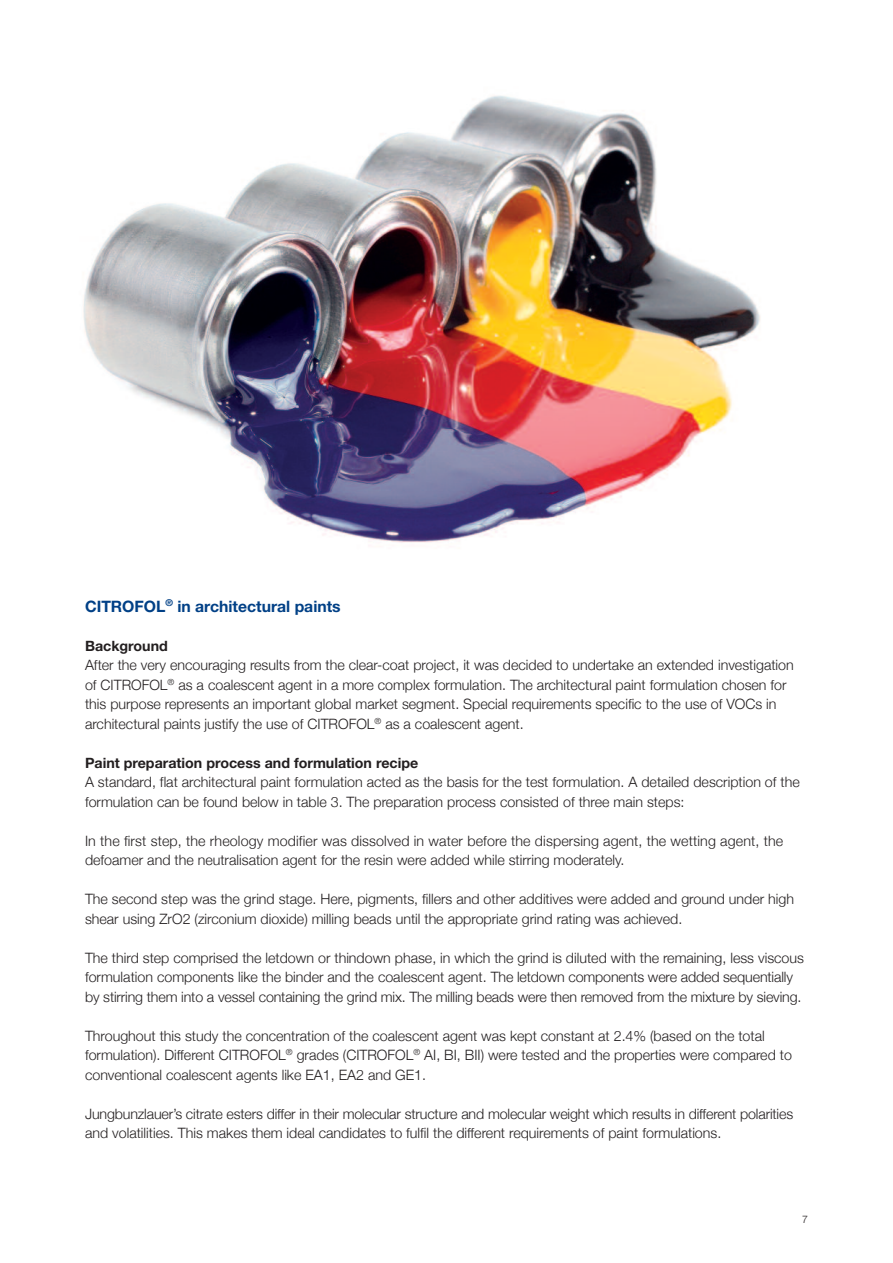
<style>
.page{position:relative;width:893px;height:1263px;background:#fff}
.page>*{position:absolute;margin:0;border:0;box-sizing:border-box;transform-origin:0 0}
.t1{font:700 15.75px "Helvetica Neue";color:#014086}
.t2{font:300 14.25px/19.5px "Helvetica Neue";color:#231f20}
.t3{font:700 14.25px "Helvetica Neue";color:#231f20}
.t4{font:300 10.5px "Helvetica Neue";color:#231f20}
</style>
<div class="page">
<img style="left:83px;top:95px;width:678px;height:448px">
<p class="t1" style="left:85px;top:600px;width:257px">CITROFOL<sup>®</sup> in architectural paints</p>
<p class="t3" style="left:85px;top:640px;width:84px">Background</p>
<p class="t2" style="left:85px;top:655px;width:710px">After the very encouraging results from the clear-coat project, it was decided to undertake an extended investigation of CITROFOL<sup>®</sup> as a coalescent agent in a more complex formulation. The architectural paint formulation chosen for this purpose represents an important global market segment. Special requirements specific to the use of VOCs in architectural paints justify the use of CITROFOL<sup>®</sup> as a coalescent agent.</p>
<p class="t3" style="left:85px;top:757px;width:335px">Paint preparation process and formulation recipe</p>
<p class="t2" style="left:85px;top:772px;width:716px">A standard, flat architectural paint formulation acted as the basis for the test formulation. A detailed description of the formulation can be found below in table 3. The preparation process consisted of three main steps:</p>
<p class="t2" style="left:85px;top:830px;width:700px">In the first step, the rheology modifier was dissolved in water before the dispersing agent, the wetting agent, the defoamer and the neutralisation agent for the resin were added while stirring moderately.</p>
<p class="t2" style="left:85px;top:889px;width:711px">The second step was the grind stage. Here, pigments, fillers and other additives were added and ground under high shear using ZrO2 (zirconium dioxide) milling beads until the appropriate grind rating was achieved.</p>
<p class="t2" style="left:85px;top:947px;width:720px">The third step comprised the letdown or thindown phase, in which the grind is diluted with the remaining, less viscous formulation components like the binder and the coalescent agent. The letdown components were added sequentially by stirring them into a vessel containing the grind mix. The milling beads were then removed from the mixture by sieving.</p>
<p class="t2" style="left:85px;top:1025px;width:708px">Throughout this study the concentration of the coalescent agent was kept constant at 2.4% (based on the total formulation). Different CITROFOL<sup>®</sup> grades (CITROFOL<sup>®</sup> AI, BI, BII) were tested and the properties were compared to conventional coalescent agents like EA1, EA2 and GE1.</p>
<p class="t2" style="left:85px;top:1103px;width:710px">Jungbunzlauer’s citrate esters differ in their molecular structure and molecular weight which results in different polarities and volatilities. This makes them ideal candidates to fulfil the different requirements of paint formulations.</p>
<p class="t4" style="left:802px;top:1213px;width:7px">7</p>
</div>
